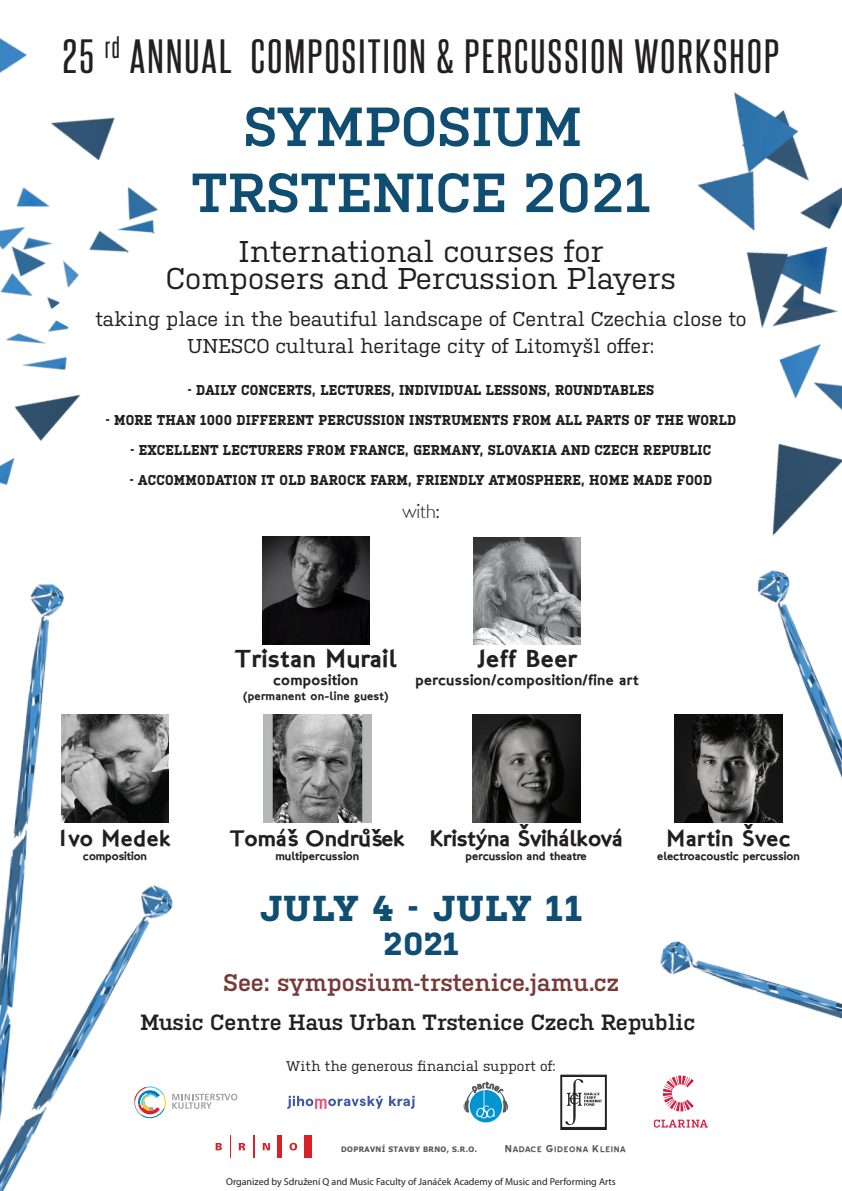
<style>
.page{position:relative;width:842px;height:1191px;background:#fff}
.page>*{position:absolute;margin:0;border:0;box-sizing:border-box;transform-origin:0 0}
.t1{font:600 55px/66px "Kulturista";color:#0f4e72;text-align:center}
.t2{font:41.4px "Steelfish Rg";letter-spacing:.05em;color:#231f20;scale:1.11 1}
.t3{font:700 36px "Kulturista";letter-spacing:.05em;color:#0f4e72}
.t4{font:700 32px "Kulturista";color:#0f4e72}
.t5{font:30px/27px "Kulturista";color:#231f20;text-align:center}
.t6{font:24.9px "London Two";letter-spacing:.02em;color:#231f20}
.t7{font:600 24px "Kulturista";color:#773a37}
.t8{font:22.7px "London Two";letter-spacing:-.005em;color:#231f20}
.t9{font:22.7px "London Two";letter-spacing:.02em;color:#231f20}
.t10{font:600 22px "Kulturista";color:#231f20}
.t11{font:20px/27px "Kulturista";color:#231f20;text-align:center}
.t12{font:20px "London MM";color:#231f20}
.t13{font:17.2px "London Two";color:#231f20;scale:1.11 1}
.t14{font:15.1px "London Two";letter-spacing:.02em;color:#231f20}
.t15{font:700 14.3px "Kulturista";letter-spacing:.02em;color:#231f20;scale:.91 1}
.t16{font:14px "Kulturista";color:#231f20}
.t17{font:12px "London Two";letter-spacing:.02em;color:#231f20}
.t18{font:11.9px "London Two";color:#231f20}
.t19{font:700 10.1px "Blue Highway";letter-spacing:.05em;color:#57585a;scale:1.18 1}
.t20{font:10px "Myriad Pro";color:#231f20}
.t21{font:700 7.5px "Tahoma";letter-spacing:.05em;color:#57585a}
.s1{font-size:12.3px}
</style>
<div class="page">
<img style="left:697px;top:92px;width:145px;height:444px">
<img style="left:0;top:38px;width:158px;height:251px">
<img style="left:0;top:289px;width:81px;height:196px">
<img style="left:0;top:885px;width:183px;height:306px">
<img style="left:0;top:584px;width:70px;height:600px">
<img style="left:730px;top:570px;width:112px;height:253px">
<img style="left:660px;top:941px;width:182px;height:78px">
<svg style="left:230px;top:1135px;width:1px;height:22px"></svg>
<hr style="left:253px;top:1135px;width:2px;height:22px;background:#da2128">
<hr style="left:278px;top:1135px;width:4px;height:22px;background:#da2128">
<div style="left:305px;top:1135px;width:7px;height:22px;background:#da2128"></div>
<svg style="left:290px;top:1142px;width:7px;height:8px"></svg>
<svg style="left:263px;top:1143px;width:7px;height:7px"></svg>
<svg style="left:239px;top:1143px;width:6px;height:7px"></svg>
<svg style="left:216px;top:1143px;width:6px;height:7px"></svg>
<svg style="left:464px;top:1081px;width:44px;height:41px"></svg>
<svg style="left:172px;top:1093px;width:65px;height:15px"></svg>
<svg style="left:134px;top:1086px;width:32px;height:32px"></svg>
<svg style="left:561px;top:1075px;width:45px;height:54px"></svg>
<svg style="left:654px;top:1119px;width:54px;height:8px"></svg>
<svg style="left:663px;top:1075px;width:31px;height:36px"></svg>
<svg style="left:287px;top:1095px;width:96px;height:13px"></svg>
<svg style="left:389px;top:1095px;width:26px;height:13px"></svg>
<img style="left:61px;top:714px;width:108px;height:108px">
<img style="left:263px;top:714px;width:108px;height:108px">
<img style="left:473px;top:537px;width:108px;height:108px">
<img style="left:262px;top:537px;width:108px;height:107px">
<img style="left:675px;top:714px;width:107px;height:108px">
<img style="left:472px;top:714px;width:109px;height:108px">
<div style="left:812px;top:529px;width:30px;height:57px;background:#fff"></div>
<div style="left:0;top:353px;width:19px;height:50px;background:#fff"></div>
<div style="left:0;top:297px;width:20px;height:26px;background:#fff"></div>
<h2 class="t2" style="left:63px;top:31px;width:647px">25 <sup>rd</sup> ANNUAL COMPOSITION &amp; PERCUSSION WORKSHOP</h2>
<h1 class="t1" style="left:191px;top:89px;width:461px">SYMPOSIUM<br>TRSTENICE 2021</h1>
<h3 class="t5" style="left:166px;top:236px;width:512px">International courses for<br>Composers and Percussion Players</h3>
<h3 class="t11" style="left:95px;top:304px;width:653px">taking place in the beautiful landscape of Central Czechia close to<br>UNESCO cultural heritage city of Litomyšl offer:</h3>
<p class="t15" style="left:188px;top:379px;width:514px">- DAILY CONCERTS, LECTURES, INDIVIDUAL LESSONS, ROUNDTABLES</p>
<p class="t15" style="left:106px;top:409px;width:694px">- MORE THAN 1000 DIFFERENT PERCUSSION INSTRUMENTS FROM ALL PARTS OF THE WORLD</p>
<p class="t15" style="left:131px;top:439px;width:640px">- EXCELLENT LECTURERS FROM FRANCE, GERMANY, SLOVAKIA AND CZECH REPUBLIC</p>
<p class="t15" style="left:130px;top:469px;width:641px">- ACCOMMODATION IT OLD BAROCK FARM, FRIENDLY ATMOSPHERE, HOME MADE FOOD</p>
<h3 class="t12" style="left:402px;top:500px;width:39px">with:</h3>
<h3 class="t9" style="left:59px;top:823px;width:113px">Ivo Medek</h3>
<p class="t18" style="left:83px;top:848px;width:66px">composition</p>
<h3 class="t6" style="left:235px;top:642px;width:163px">Tristan Murail</h3>
<p class="t14" style="left:273px;top:670px;width:87px">composition</p>
<p class="t17" style="left:243px;top:687px;width:148px">(permanent on-line guest)</p>
<h3 class="t6" style="left:477px;top:642px;width:101px">Jeff Beer</h3>
<p class="t14" style="left:416px;top:670px;width:225px">percussion/composition/fine art</p>
<h3 class="t8" style="left:230px;top:823px;width:176px">Tomáš Ondrušek</h3>
<p class="t18" style="left:275px;top:848px;width:85px">multipercussion</p>
<p class="t13" style="left:362px;top:823px;width:10px">°</p>
<h3 class="t8" style="left:429px;top:823px;width:195px">Kristýna Švihálková</h3>
<p class="t18" style="left:466px;top:848px;width:123px">percussion and theatre</p>
<h3 class="t3" style="left:260px;top:882px;width:324px">JULY 4 - JULY 11</h3>
<h3 class="t4" style="left:383px;top:920px;width:77px">2021</h3>
<h3 class="t7" style="left:223px;top:965px;width:397px">See: symposium-trstenice.jamu.cz</h3>
<h3 class="t9" style="left:666px;top:823px;width:126px">Martin Švec</h3>
<p class="t18" style="left:657px;top:848px;width:144px">electroacoustic percussion</p>
<h3 class="t10" style="left:140px;top:1006px;width:557px">Music Centre Haus Urban Trstenice Czech Republic</h3>
<p class="t16" style="left:286px;top:1056px;width:271px">With the generous financial support of:</p>
<p class="t21" style="left:341px;top:1143px;width:137px">DOPRAVNÍ STAVBY BRNO, S.R.O.</p>
<p class="t19" style="left:505px;top:1144px;width:104px"><span class="s1">N</span>ADACE <span class="s1">G</span>IDEONA <span class="s1">K</span>LEINA</p>
<p class="t20" style="left:226px;top:1175px;width:391px">Organized by Sdružení Q and Music Faculty of Janáček Academy of Music and Performing Arts</p>
</div>
